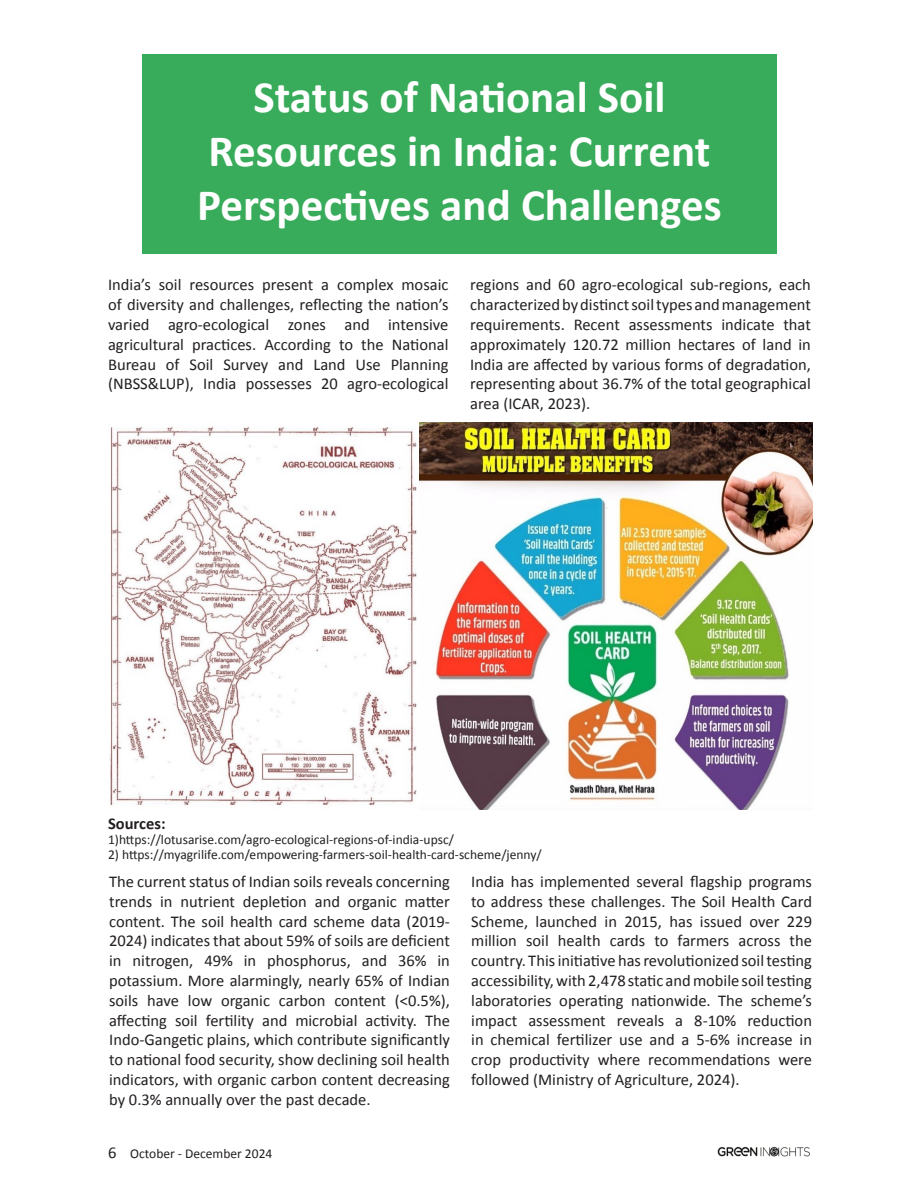
<style>
.page{position:relative;width:919px;height:1195px;background:#fff}
.page>*{position:absolute;margin:0;border:0;box-sizing:border-box;transform-origin:0 0}
.t1{font:700 45px/54px "Calibri";color:#fff;text-align:center}
.t2{font:16.5px/19.8px "Calibri";color:#231f20;text-align:justify}
.t3{font:700 16.5px "Calibri";color:#231f20}
.t4{font:13.5px "Calibri";color:#231f20}
.s1{font-size:16.5px}
</style>
<div class="page">
<img style="left:717px;top:1146px;width:93px;height:11px">
<img style="left:110px;top:423px;width:702px;height:387px">
<div style="left:142px;top:54px;width:634px;height:199px;background:#38ac5a"></div>
<p class="t1" style="left:197px;top:70px;width:526px">Status of National Soil<br>Resources in India: Current<br>Perspectives and Challenges</p>
<p class="t2" style="left:108px;top:275px;width:342px">India’s soil resources present a complex mosaic of diversity and challenges, reflecting the nation’s varied agro-ecological zones and intensive agricultural practices. According to the National Bureau of Soil Survey and Land Use Planning (NBSS&amp;LUP), India possesses 20 agro-ecological</p>
<p class="t2" style="left:470px;top:275px;width:342px">regions and 60 agro-ecological sub-regions, each characterized by distinct soil types and management requirements. Recent assessments indicate that approximately 120.72 million hectares of land in India are affected by various forms of degradation, representing about 36.7% of the total geographical area (ICAR, 2023).</p>
<p class="t3" style="left:108px;top:813px;width:59px">Sources:</p>
<p class="t4" style="left:108px;top:831px;width:347px">1)https://lotusarise.com/agro-ecological-regions-of-india-upsc/</p>
<p class="t4" style="left:108px;top:846px;width:435px">2) https://myagrilife.com/empowering-farmers-soil-health-card-scheme/jenny/</p>
<p class="t2" style="left:471px;top:872px;width:342px">India has implemented several flagship programs to address these challenges. The Soil Health Card Scheme, launched in 2015, has issued over 229 million soil health cards to farmers across the country. This initiative has revolutionized soil testing accessibility, with 2,478 static and mobile soil testing laboratories operating nationwide. The scheme’s impact assessment reveals a 8-10% reduction in chemical fertilizer use and a 5-6% increase in crop productivity where recommendations were followed (Ministry of Agriculture, 2024).</p>
<p class="t2" style="left:109px;top:872px;width:342px">The current status of Indian soils reveals concerning trends in nutrient depletion and organic matter content. The soil health card scheme data (2019- 2024) indicates that about 59% of soils are deficient in nitrogen, 49% in phosphorus, and 36% in potassium. More alarmingly, nearly 65% of Indian soils have low organic carbon content (&lt;0.5%), affecting soil fertility and microbial activity. The Indo-Gangetic plains, which contribute significantly to national food security, show declining soil health indicators, with organic carbon content decreasing by 0.3% annually over the past decade.</p>
<p class="t4" style="left:108px;top:1145px;width:166px"><span class="s1">6</span> October - December 2024</p>
</div>
